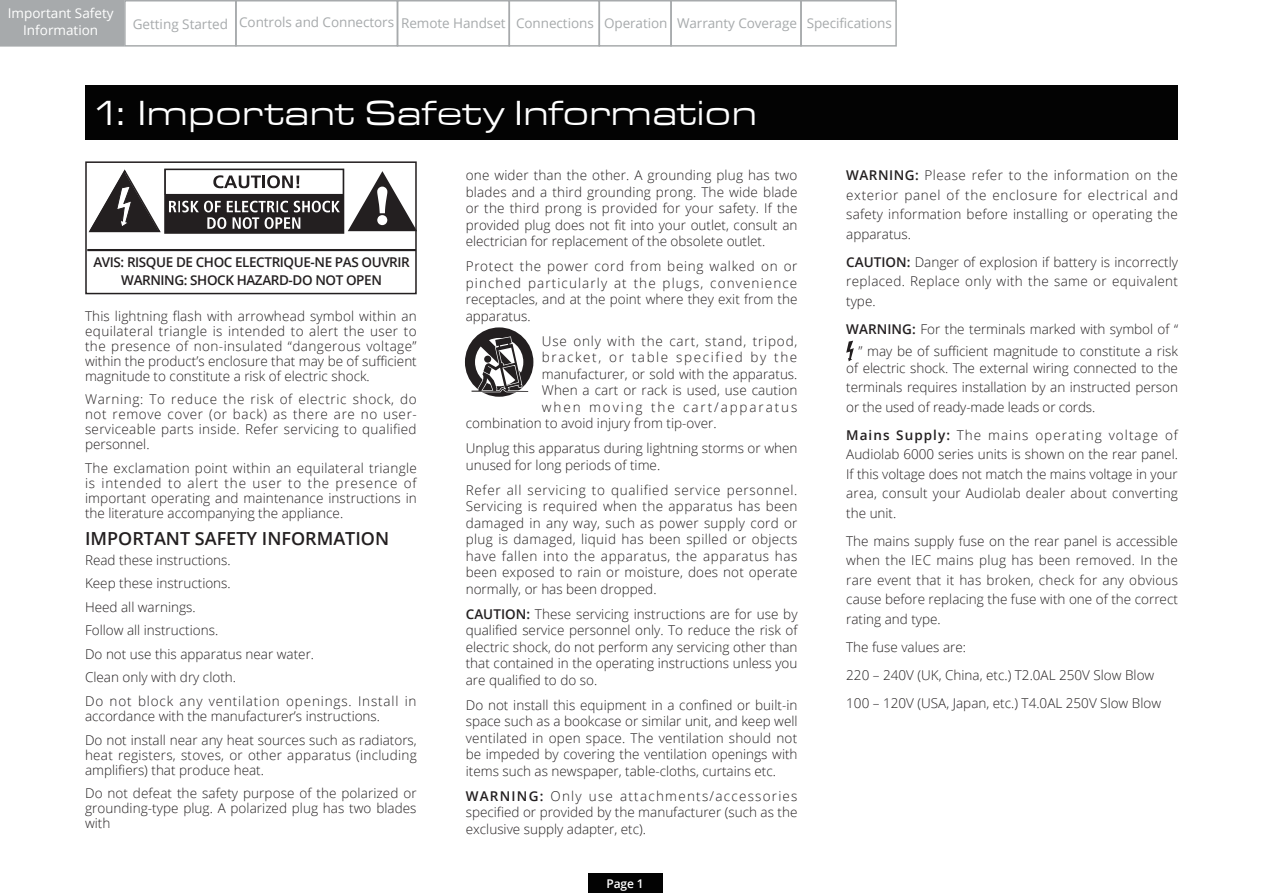
<style>
.page{position:relative;width:1263px;height:893px;background:#fff}
.page>*{position:absolute;margin:0;border:0;box-sizing:border-box;transform-origin:0 0}
.t1{font:36px "Eurostile Extended Roman DTC";letter-spacing:-.005em;color:#fff}
.t2{font:600 18px "Open Sans";color:#231f20}
.t3{font:300 13.5px/16.5px "Open Sans";color:#231f20;text-align:justify}
.t4{font:13.5px "Open Sans";letter-spacing:-.005em;color:#a7aaac}
.t5{font:300 13.5px/15px "Open Sans";letter-spacing:.02em;color:#231f20}
.t6{font:600 13.5px/18px "Open Sans";letter-spacing:-.03em;color:#231f20;text-align:center}
.t7{font:300 13.5px "Open Sans";letter-spacing:.06em;color:#231f20}
.t8{font:300 13.5px "Open Sans";letter-spacing:.12em;color:#231f20}
.t9{font:300 13.5px "Open Sans";letter-spacing:.14em;color:#231f20}
.t10{font:13.5px/16.5px "Open Sans";color:#fff;text-align:center}
.t11{font:600 12px "Open Sans";color:#fff}
.s1{font-weight:600}
</style>
<div class="page">
<div style="left:588px;top:873px;width:74px;height:20px;background:#030303"></div>
<div style="left:85px;top:85px;width:1093px;height:55px;background:#030303"></div>
<svg style="left:846px;top:341px;width:8px;height:20px"></svg>
<svg style="left:465px;top:327px;width:68px;height:70px"></svg>
<div style="left:484px;top:356px;width:7px;height:7px;background:#231f20;border-radius:50%"></div>
<div style="left:85px;top:161px;width:332px;height:133px;border:2px solid #231f20"></div>
<hr style="left:87px;top:249px;width:329px;height:2px;background:#231f20">
<svg style="left:87px;top:168px;width:330px;height:67px"></svg>
<div style="left:1px;top:1px;width:122px;height:45px;background:#a7aaac"></div>
<div style="left:0;top:0;width:124px;height:47px;border:2px solid #a7aaac"></div>
<div style="left:124px;top:0;width:113px;height:47px;border:2px solid #a7aaac"></div>
<div style="left:235px;top:0;width:163px;height:47px;border:2px solid #a7aaac"></div>
<div style="left:397px;top:0;width:113px;height:47px;border:2px solid #a7aaac"></div>
<div style="left:508px;top:0;width:92px;height:47px;border:2px solid #a7aaac"></div>
<div style="left:599px;top:0;width:73px;height:47px;border:2px solid #a7aaac"></div>
<div style="left:670px;top:0;width:132px;height:47px;border:2px solid #a7aaac"></div>
<div style="left:800px;top:0;width:97px;height:47px;border:2px solid #a7aaac"></div>
<p class="t10" style="left:8px;top:5px;width:107px">Important Safety<br>Information</p>
<p class="t4" style="left:133px;top:14px;width:761px">Getting Started Controls and Connectors Remote Handset Connections Operation Warranty Coverage Specifications</p>
<h1 class="t1" style="left:92px;top:94px;width:666px">1: Important Safety Information</h1>
<p class="t3" style="left:466px;top:167px;width:333px">one wider than the other. A grounding plug has two blades and a third grounding prong. The wide blade or the third prong is provided for your safety. If the provided plug does not fit into your outlet, consult an electrician for replacement of the obsolete outlet.</p>
<p class="t3" style="left:466px;top:258px;width:333px">Protect the power cord from being walked on or pinched particularly at the plugs, convenience receptacles, and at the point where they exit from the apparatus.</p>
<p class="t7" style="left:542px;top:332px;width:257px">Use only with the cart, stand, tripod,</p>
<p class="t8" style="left:542px;top:348px;width:257px">bracket, or table specified by the</p>
<p class="t3" style="left:542px;top:365px;width:257px">manufacturer, or sold with the apparatus.</p>
<p class="t3" style="left:542px;top:382px;width:257px">When a cart or rack is used, use caution</p>
<p class="t9" style="left:542px;top:398px;width:257px">when moving the cart/apparatus</p>
<p class="t3" style="left:466px;top:415px;width:252px">combination to avoid injury from tip-over.</p>
<p class="t3" style="left:466px;top:440px;width:333px">Unplug this apparatus during lightning storms or when unused for long periods of time.</p>
<p class="t3" style="left:466px;top:481px;width:333px">Refer all servicing to qualified service personnel.<br>Servicing is required when the apparatus has been damaged in any way, such as power supply cord or plug is damaged, liquid has been spilled or objects have fallen into the apparatus, the apparatus has been exposed to rain or moisture, does not operate normally, or has been dropped.</p>
<p class="t3" style="left:466px;top:605px;width:333px"><span class="s1">CAUTION:</span> These servicing instructions are for use by qualified service personnel only. To reduce the risk of electric shock, do not perform any servicing other than that contained in the operating instructions unless you are qualified to do so.</p>
<p class="t3" style="left:466px;top:696px;width:333px">Do not install this equipment in a confined or built-in space such as a bookcase or similar unit, and keep well ventilated in open space. The ventilation should not be impeded by covering the ventilation openings with items such as newspaper, table-cloths, curtains etc.</p>
<p class="t3" style="left:466px;top:787px;width:333px"><span class="s1">WARNING:</span> Only use attachments/accessories specified or provided by the manufacturer (such as the exclusive supply adapter, etc).</p>
<p class="t6" style="left:93px;top:253px;width:318px">AVIS: RISQUE DE CHOC ELECTRIQUE-NE PAS OUVRIR<br>WARNING: SHOCK HAZARD-DO NOT OPEN</p>
<p class="t3" style="left:85px;top:308px;width:333px;line-height:15px">This lightning flash with arrowhead symbol within an equilateral triangle is intended to alert the user to the presence of non-insulated “dangerous voltage” within the product’s enclosure that may be of sufficient magnitude to constitute a risk of electric shock.</p>
<p class="t3" style="left:85px;top:392px;width:333px;line-height:15px">Warning: To reduce the risk of electric shock, do not remove cover (or back) as there are no user&shy;serviceable parts inside. Refer servicing to qualified personnel.</p>
<p class="t3" style="left:85px;top:460px;width:333px;line-height:15px">The exclamation point within an equilateral triangle is intended to alert the user to the presence of important operating and maintenance instructions in the literature accompanying the appliance.</p>
<h2 class="t2" style="left:85px;top:526px;width:306px">IMPORTANT SAFETY INFORMATION</h2>
<p class="t3" style="left:85px;top:548px;width:333px;line-height:23.5px;text-align:left">Read these instructions.<br>Keep these instructions.<br>Heed all warnings.<br>Follow all instructions.<br>Do not use this apparatus near water.<br>Clean only with dry cloth.<br>Do not block any ventilation openings. Install in</p>
<p class="t3" style="left:85px;top:704px;width:333px;line-height:23.5px">accordance with the manufacturer’s instructions.<br>Do not install near any heat sources such as radiators,</p>
<p class="t5" style="left:85px;top:747px;width:333px">heat registers, stoves, or other apparatus (including amplifiers) that produce heat.</p>
<p class="t3" style="left:85px;top:785px;width:333px;line-height:15px">Do not defeat the safety purpose of the polarized or grounding-type plug. A polarized plug has two blades with</p>
<p class="t11" style="left:606px;top:875px;width:39px">Page 1</p>
<p class="t3" style="left:846px;top:165px;width:333px;line-height:19.5px"><span class="s1">WARNING:</span> Please refer to the information on the exterior panel of the enclosure for electrical and safety information before installing or operating the apparatus.</p>
<p class="t3" style="left:846px;top:252px;width:333px;line-height:19.5px"><span class="s1">CAUTION:</span> Danger of explosion if battery is incorrectly replaced. Replace only with the same or equivalent type.</p>
<p class="t3" style="left:846px;top:317px;width:333px;line-height:22.6px;text-align:right"><span class="s1">WARNING:</span> For the terminals marked with symbol of “ ” may be of sufficient magnitude to constitute a risk</p>
<p class="t3" style="left:846px;top:358px;width:333px;line-height:19.5px">of electric shock. The external wiring connected to the terminals requires installation by an instructed person or the used of ready-made leads or cords.</p>
<p class="t3" style="left:846px;top:425px;width:333px;line-height:19.5px"><span class="s1">Mains Supply:</span> The mains operating voltage of Audiolab 6000 series units is shown on the rear panel.<br>If this voltage does not match the mains voltage in your area, consult your Audiolab dealer about converting the unit.</p>
<p class="t3" style="left:846px;top:531px;width:333px;line-height:19.5px">The mains supply fuse on the rear panel is accessible when the IEC mains plug has been removed. In the rare event that it has broken, check for any obvious cause before replacing the fuse with one of the correct rating and type.</p>
<p class="t3" style="left:846px;top:633px;width:316px;line-height:28px;text-align:left">The fuse values are:<br>220 – 240V (UK, China, etc.) T2.0AL 250V Slow Blow<br>100 – 120V (USA, Japan, etc.) T4.0AL 250V Slow Blow</p>
</div>
